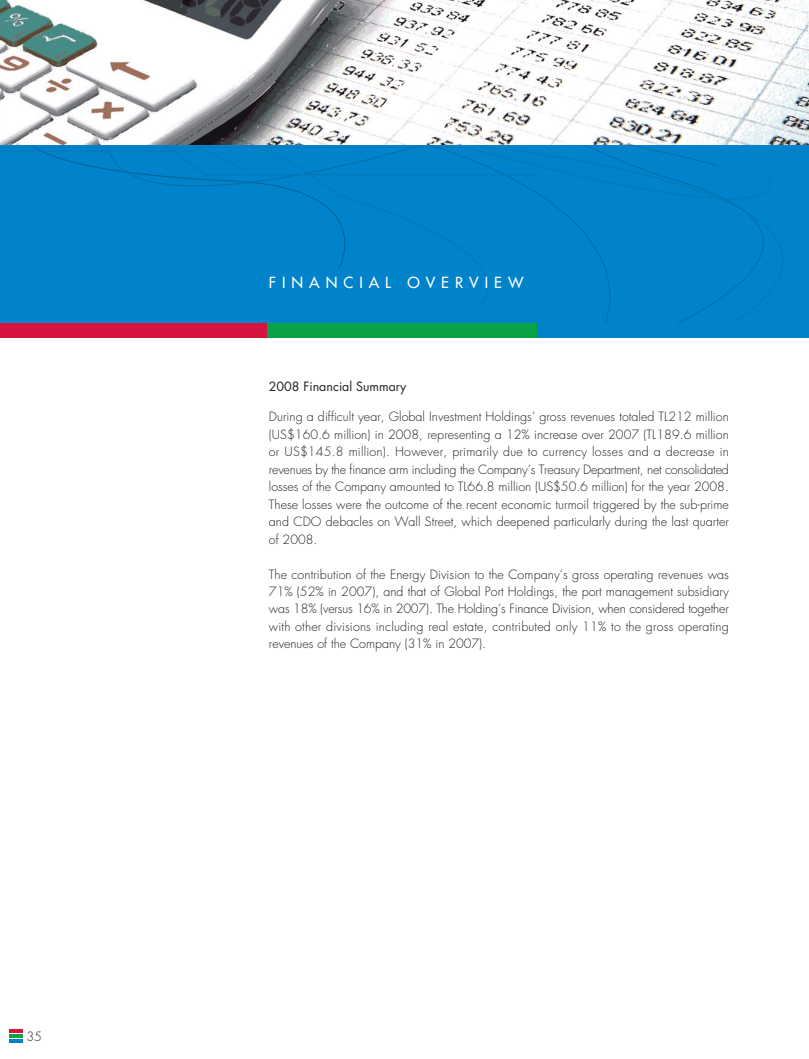
<style>
.page{position:relative;width:809px;height:1059px;background:#fff}
.page>*{position:absolute;margin:0;border:0;box-sizing:border-box;transform-origin:0 0}
.t1{font:15px "Futura";letter-spacing:.4em;color:#fff}
.t2{font:300 12.5px/17.5px "Futura";letter-spacing:.005em;color:#231f20;text-align:justify}
.t3{font:12.5px "Futura T Regular";color:#231f20}
</style>
<div class="page">
<img style="left:0;top:0;width:809px;height:145px">
<div style="left:667px;top:145px;width:142px;height:178px;background:#0083ca"></div>
<div style="left:0;top:275px;width:667px;height:48px;background:#0083ca"></div>
<div style="left:545px;top:243px;width:156px;height:32px;background:#0083ca"></div>
<div style="left:545px;top:147px;width:258px;height:96px;background:#0083ca"></div>
<div style="left:0;top:175px;width:545px;height:134px;background:#0083ca"></div>
<svg style="left:0;top:145px;width:718px;height:30px;background:#0081c7"></svg>
<svg style="left:9px;top:1029px;width:13px;height:3px"></svg>
<svg style="left:9px;top:1034px;width:13px;height:8px"></svg>
<div style="left:0;top:323px;width:269px;height:14px;background:#d7143f"></div>
<div style="left:267px;top:323px;width:272px;height:14px;background:#09a245"></div>
<div style="left:537px;top:323px;width:272px;height:14px;background:#0083ca"></div>
<p class="t2" style="left:26px;top:1028px;width:17px">35</p>
<p class="t1" style="left:269px;top:275px;width:256px">FINANCIAL OVERVIEW</p>
<p class="t3" style="left:269px;top:381px;width:139px">2008 Financial Summary</p>
<p class="t2" style="left:269px;top:409px;width:461px">During a difficult year, Global Investment Holdings’ gross revenues totaled TL212 million (US$160.6 million) in 2008, representing a 12% increase over 2007 (TL189.6 million or US$145.8 million). However, primarily due to currency losses and a decrease in revenues by the finance arm including the Company’s Treasury Department, net consolidated losses of the Company amounted to TL66.8 million (US$50.6 million) for the year 2008.<br>These losses were the outcome of the recent economic turmoil triggered by the sub-prime and CDO debacles on Wall Street, which deepened particularly during the last quarter of 2008.</p>
<p class="t2" style="left:269px;top:566px;width:461px">The contribution of the Energy Division to the Company’s gross operating revenues was 71% (52% in 2007), and that of Global Port Holdings, the port management subsidiary was 18% (versus 16% in 2007). The Holding’s Finance Division, when considered together with other divisions including real estate, contributed only 11% to the gross operating revenues of the Company (31% in 2007).</p>
</div>
